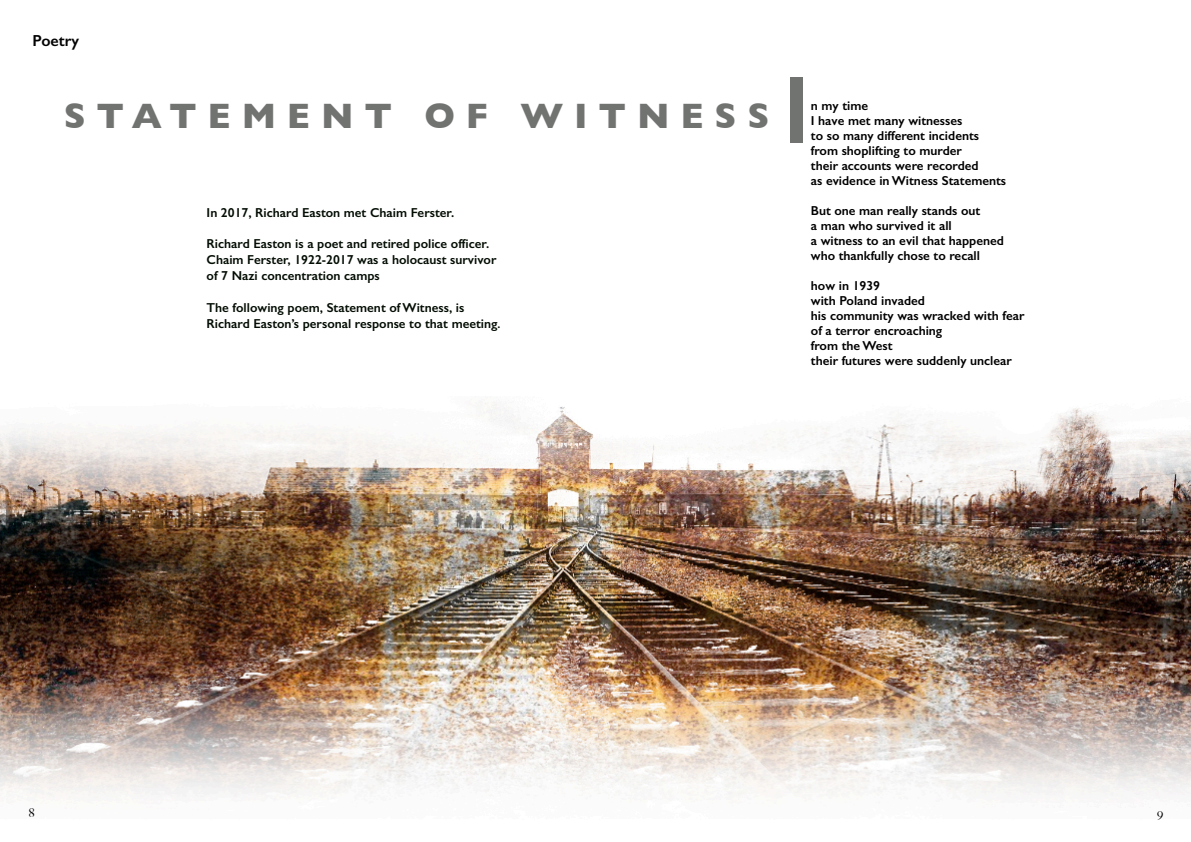
<style>
.page{position:relative;width:1191px;height:842px;background:#fff}
.page>*{position:absolute;margin:0;border:0;box-sizing:border-box;transform-origin:0 0}
.t1{font:600 96px "Gill Sans";color:#717371}
.t2{font:700 36px "Gill Sans";letter-spacing:.3em;color:#717371}
.t3{font:600 16px "Gill Sans";color:#020202}
.t4{font:600 13px/15px "Gill Sans";color:#000}
.t5{font:600 13px/16px "Gill Sans";color:#030d03}
.t6{font:500 12px "Big Caslon";color:#020202}
.s1{font-size:12px}
</style>
<div class="page">
<img style="left:0;top:400px;width:1191px;height:401px">
<p class="t3" style="left:33px;top:34px;width:48px">Poetry</p>
<h2 class="t2" style="left:64px;top:103px;width:707px">STATEMENT OF WITNESS</h2>
<p class="t5" style="left:207px;top:206px;width:249px">In 2017, Richard Easton met Chaim Ferster.</p>
<p class="t5" style="left:207px;top:237px;width:291px">Richard Easton is a poet and retired police officer.<br>Chaim Ferster, 1922-2017 was a holocaust survivor of 7 Nazi concentration camps</p>
<p class="t5" style="left:207px;top:301px;width:295px">The following poem, Statement of Witness, is<br>Richard Easton’s personal response to that meeting<span class="s1">.</span></p>
<h1 class="t1" style="left:783px;top:73px;width:29px">I</h1>
<p class="t4" style="left:811px;top:100px;width:197px">n my time<br>I have met many witnesses<br>to so many different incidents from shoplifting to murder<br>their accounts were recorded<br>as evidence in Witness Statements</p>
<p class="t4" style="left:811px;top:205px;width:194px">But one man really stands out<br>a man who survived it all<br>a witness to an evil that happened who thankfully chose to recall</p>
<p class="t4" style="left:811px;top:280px;width:215px">how in 1939<br>with Poland invaded<br>his community was wracked with fear of a terror encroaching<br>from the West<br>their futures were suddenly unclear</p>
<p class="t6" style="left:29px;top:808px;width:7px">8</p>
<p class="t6" style="left:1157px;top:808px;width:8px">9</p>
</div>
